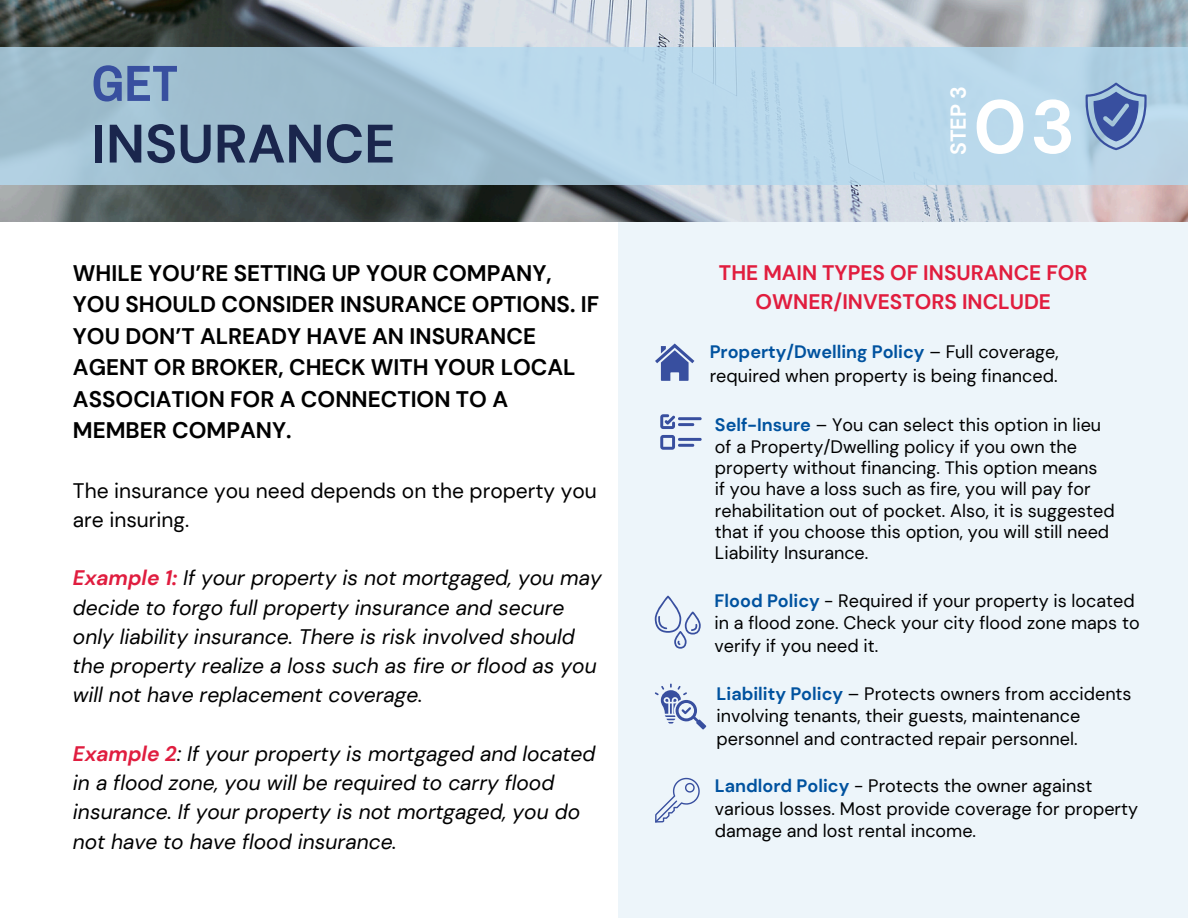
<style>
.page{position:relative;width:1188px;height:918px;background:#fff}
.page>*{position:absolute;margin:0;border:0;box-sizing:border-box;transform-origin:0 0}
.t1{font:700 75.3px "DM Sans";color:#fff}
.t2{font:700 54px "DM Sans";color:#1a264d}
.t3{font:700 51px "Archivo Narrow";color:#384f9f}
.t4{font:700 22.5px/31.5px "DM Sans";color:#000}
.t5{font:700 21.45px "DM Sans";color:#fff}
.t6{font:italic 21px/29.2px "DM Sans";color:#000}
.t7{font:21px/29.2px "DM Sans";color:#000}
.t8{font:700 21px/29.2px "DM Sans";color:#e11d3e;text-align:center}
.t9{font:18px/21.3px "DM Sans";color:#000}
.s1{font-weight:700;color:#e01d3f}
.s2{font-weight:700;color:#00529f}
</style>
<div class="page">
<div style="left:619px;top:221px;width:569px;height:696px;background:#edf5fa"></div>
<svg style="left:660px;top:435px;width:42px;height:15px"></svg>
<svg style="left:660px;top:414px;width:42px;height:15px"></svg>
<svg style="left:655px;top:684px;width:51px;height:46px"></svg>
<svg style="left:655px;top:344px;width:39px;height:37px"></svg>
<svg style="left:655px;top:596px;width:46px;height:52px"></svg>
<svg style="left:655px;top:778px;width:45px;height:44px"></svg>
<img style="left:0;top:0;width:1188px;height:221px">
<svg style="left:0;top:48px;width:1188px;height:137px;background:#adccde"></svg>
<svg style="left:1085px;top:83px;width:63px;height:67px;background:#7b97c4"></svg>
<h3 class="t3" style="left:92px;top:52px;width:87px">GET</h3>
<h2 class="t2" style="left:92px;top:110px;width:305px">INSURANCE</h2>
<p class="t4" style="left:73px;top:257px;width:528px">WHILE YOU’RE SETTING UP YOUR COMPANY, YOU SHOULD CONSIDER INSURANCE OPTIONS. IF YOU DON’T ALREADY HAVE AN INSURANCE AGENT OR BROKER, CHECK WITH YOUR LOCAL ASSOCIATION FOR A CONNECTION TO A MEMBER COMPANY.</p>
<p class="t7" style="left:73px;top:476px;width:526px">The insurance you need depends on the property you are insuring.</p>
<p class="t6" style="left:73px;top:563px;width:530px"><span class="s1">Example 1:</span> If your property is not mortgaged, you may decide to forgo full property insurance and secure only liability insurance. There is risk involved should the property realize a loss such as fire or flood as you will not have replacement coverage.</p>
<p class="t6" style="left:73px;top:739px;width:524px"><span class="s1">Example 2</span>: If your property is mortgaged and located in a flood zone, you will be required to carry flood insurance. If your property is not mortgaged, you do not have to have flood insurance.</p>
<p class="t5" style="left:945px;top:155px;width:70px;rotate:-90deg">STEP 3</p>
<h1 class="t1" style="left:973px;top:80px;width:104px">03</h1>
<p class="t8" style="left:719px;top:258px;width:370px">THE MAIN TYPES OF INSURANCE FOR<br>OWNER/INVESTORS INCLUDE</p>
<p class="t9" style="left:710px;top:339px;width:350px;line-height:24.8px"><span class="s2">Property/Dwelling Policy</span> – Full coverage, required when property is being financed.</p>
<p class="t9" style="left:715px;top:414px;width:401px"><span class="s2">Self-Insure</span> – You can select this option in lieu of a Property/Dwelling policy if you own the property without financing. This option means<br>if you have a loss such as fire, you will pay for rehabilitation out of pocket. Also, it is suggested that if you choose this option, you will still need Liability Insurance.</p>
<p class="t9" style="left:715px;top:589px;width:427px;line-height:22.5px"><span class="s2">Flood Policy</span> - Required if your property is located in a flood zone. Check your city flood zone maps to verify if you need it.</p>
<p class="t9" style="left:717px;top:682px;width:416px;line-height:22.5px"><span class="s2">Liability Policy</span> – Protects owners from accidents involving tenants, their guests, maintenance personnel and contracted repair personnel.</p>
<p class="t9" style="left:715px;top:775px;width:425px;line-height:22.5px"><span class="s2">Landlord Policy</span> - Protects the owner against various losses. Most provide coverage for property damage and lost rental income.</p>
</div>
